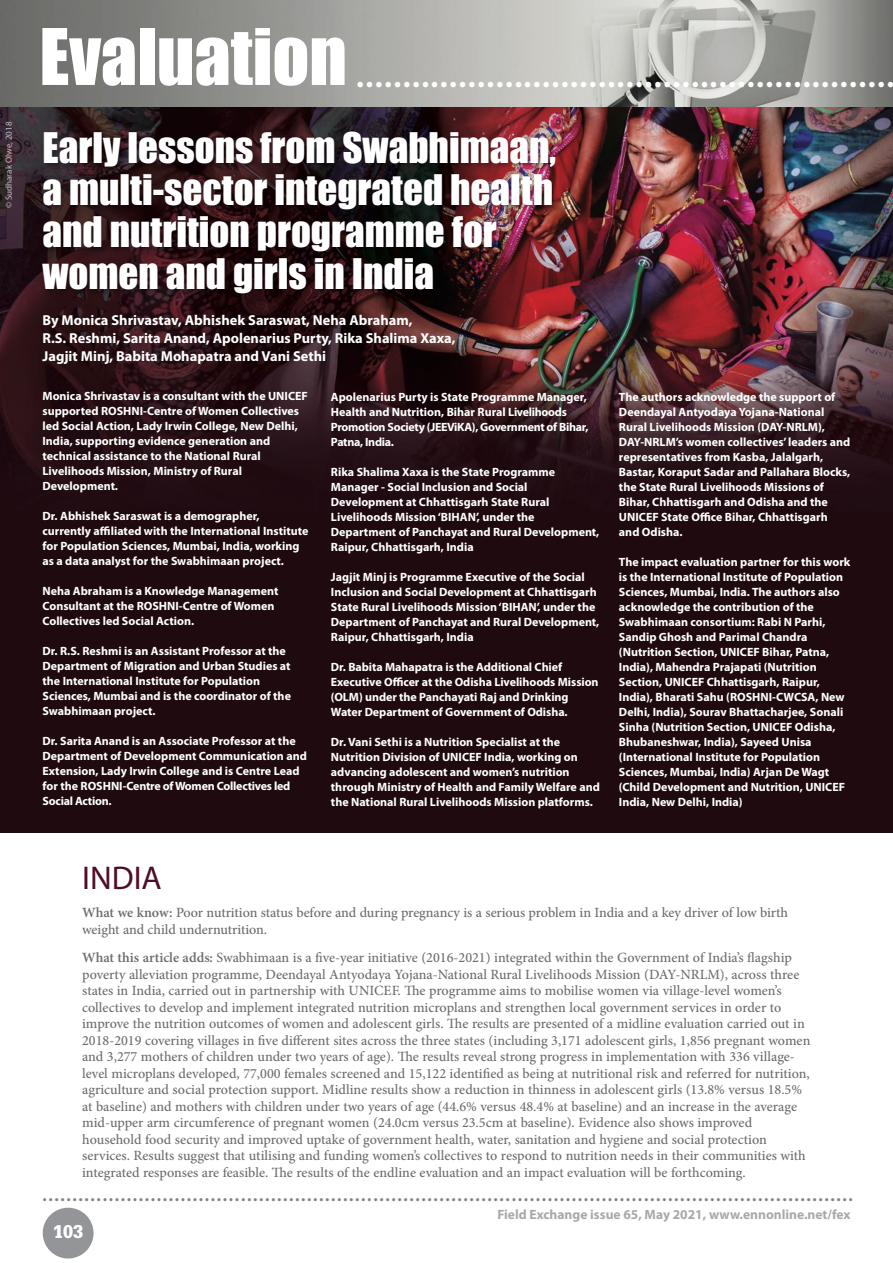
<style>
.page{position:relative;width:893px;height:1263px;background:#fff}
.page>*{position:absolute;margin:0;border:0;box-sizing:border-box;transform-origin:0 0}
.t1{font:72px "Impact";color:#fff}
.t2{font:39px/42px "Impact";color:#fff}
.t3{font:33px "Myriad Pro";color:#4f0d2a}
.t4{font:700 30px "Myriad Pro";color:#fff}
.t5{font:900 18px "Glypha 75";color:#fff}
.t6{font:700 16.5px "Myriad Pro";color:#808285}
.t7{font:700 14.4px/18px "Myriad Pro";color:#fff}
.t8{font:500 14.1px/16.5px "Minion Pro";color:#6c6d70}
.t9{font:700 13.5px "Myriad Pro";color:#a8a9ad}
.t10{font:700 12px/15px "Myriad Pro";color:#fff}
.t11{font:9px "Myriad Pro";color:#bcbdc0}
.s1{font-weight:600}
</style>
<div class="page">
<img style="left:0;top:106px;width:893px;height:726px">
<div style="left:43px;top:1208px;width:51px;height:50px;background:#939598;border-radius:50%"></div>
<img style="left:19px;top:119px;width:585px;height:224px">
<img style="left:0;top:0;width:893px;height:106px">
<p class="t11" style="left:5px;top:208px;width:88px;rotate:-90deg">© Sudharak Olwe, 2018</p>
<p class="t1" style="left:39px;top:34px;width:309px">Evaluation</p>
<p class="t4" style="left:356px;top:66px;width:539px">..........................................................</p>
<p class="t2" style="left:43px;top:130px;width:515px">Early lessons from Swabhimaan, a multi-sector integrated health and nutrition programme for women and girls in India</p>
<p class="t7" style="left:43px;top:312px;width:371px">By Monica Shrivastav, Abhishek Saraswat, Neha Abraham,</p>
<p class="t7" style="left:43px;top:330px;width:415px">R.S. Reshmi, Sarita Anand, Apolenarius Purty, Rika Shalima Xaxa,<br>Jagjit Minj, Babita Mohapatra and Vani Sethi</p>
<p class="t10" style="left:43px;top:390px;width:267px">Monica Shrivastav is a consultant with the UNICEF supported ROSHNI-Centre of Women Collectives led Social Action, Lady Irwin College, New Delhi, India, supporting evidence generation and technical assistance to the National Rural Livelihoods Mission, Ministry of Rural Development.</p>
<p class="t10" style="left:43px;top:510px;width:267px">Dr. Abhishek Saraswat is a demographer, currently affiliated with the International Institute for Population Sciences, Mumbai, India, working as a data analyst for the Swabhimaan project.</p>
<p class="t10" style="left:43px;top:585px;width:238px">Neha Abraham is a Knowledge Management<br>Consultant at the ROSHNI-Centre of Women<br>Collectives led Social Action.</p>
<p class="t10" style="left:43px;top:645px;width:250px">Dr. R.S. Reshmi is an Assistant Professor at the Department of Migration and Urban Studies at the International Institute for Population Sciences, Mumbai and is the coordinator of the Swabhimaan project.</p>
<p class="t10" style="left:43px;top:735px;width:266px">Dr. Sarita Anand is an Associate Professor at the Department of Development Communication and Extension, Lady Irwin College and is Centre Lead for the ROSHNI-Centre of Women Collectives led Social Action.</p>
<p class="t10" style="left:331px;top:391px;width:259px">Apolenarius Purty is State Programme Manager, Health and Nutrition, Bihar Rural Livelihoods Promotion Society (JEEViKA), Government of Bihar, Patna, India.</p>
<p class="t10" style="left:331px;top:466px;width:270px">Rika Shalima Xaxa is the State Programme Manager - Social Inclusion and Social Development at Chhattisgarh State Rural Livelihoods Mission ‘BIHAN’, under the Department of Panchayat and Rural Development, Raipur, Chhattisgarh, India</p>
<p class="t10" style="left:331px;top:571px;width:270px">Jagjit Minj is Programme Executive of the Social Inclusion and Social Development at Chhattisgarh State Rural Livelihoods Mission ‘BIHAN’, under the Department of Panchayat and Rural Development, Raipur, Chhattisgarh, India</p>
<p class="t10" style="left:331px;top:661px;width:269px">Dr. Babita Mahapatra is the Additional Chief Executive Officer at the Odisha Livelihoods Mission (OLM) under the Panchayati Raj and Drinking Water Department of Government of Odisha.</p>
<p class="t10" style="left:331px;top:736px;width:270px">Dr. Vani Sethi is a Nutrition Specialist at the Nutrition Division of UNICEF India, working on advancing adolescent and women’s nutrition through Ministry of Health and Family Welfare and the National Rural Livelihoods Mission platforms.</p>
<p class="t10" style="left:619px;top:391px;width:233px">The authors acknowledge the support of Deendayal Antyodaya Yojana-National Rural Livelihoods Mission (DAY-NRLM), DAY-NRLM’s women collectives’ leaders and representatives from Kasba, Jalalgarh, Bastar, Koraput Sadar and Pallahara Blocks, the State Rural Livelihoods Missions of Bihar, Chhattisgarh and Odisha and the UNICEF State Office Bihar, Chhattisgarh and Odisha.</p>
<p class="t10" style="left:619px;top:556px;width:233px">The impact evaluation partner for this work is the International Institute of Population Sciences, Mumbai, India. The authors also acknowledge the contribution of the Swabhimaan consortium: Rabi N Parhi, Sandip Ghosh and Parimal Chandra (Nutrition Section, UNICEF Bihar, Patna, India), Mahendra Prajapati (Nutrition Section, UNICEF Chhattisgarh, Raipur, India), Bharati Sahu (ROSHNI-CWCSA, New Delhi, India), Sourav Bhattacharjee, Sonali Sinha (Nutrition Section, UNICEF Odisha, Bhubaneshwar, India), Sayeed Unisa (International Institute for Population Sciences, Mumbai, India) Arjan De Wagt (Child Development and Nutrition, UNICEF India, New Delhi, India)</p>
<p class="t3" style="left:82px;top:865px;width:81px">INDIA</p>
<p class="t8" style="left:82px;top:906px;width:708px"><span class="s1">What we know:</span> Poor nutrition status before and during pregnancy is a serious problem in India and a key driver of low birth weight and child undernutrition.</p>
<p class="t8" style="left:82px;top:951px;width:730px"><span class="s1">What this article adds:</span> Swabhimaan is a five-year initiative (2016-2021) integrated within the Government of India’s flagship poverty alleviation programme, Deendayal Antyodaya Yojana-National Rural Livelihoods Mission (DAY-NRLM), across three states in India, carried out in partnership with UNICEF. The programme aims to mobilise women via village-level women’s collectives to develop and implement integrated nutrition microplans and strengthen local government services in order to improve the nutrition outcomes of women and adolescent girls. The results are presented of a midline evaluation carried out in 2018-2019 covering villages in five different sites across the three states (including 3,171 adolescent girls, 1,856 pregnant women and 3,277 mothers of children under two years of age). The results reveal strong progress in implementation with 336 village&shy;level microplans developed, 77,000 females screened and 15,122 identified as being at nutritional risk and referred for nutrition, agriculture and social protection support. Midline results show a reduction in thinness in adolescent girls (13.8% versus 18.5% at baseline) and mothers with children under two years of age (44.6% versus 48.4% at baseline) and an increase in the average mid-upper arm circumference of pregnant women (24.0cm versus 23.5cm at baseline). Evidence also shows improved household food security and improved uptake of government health, water, sanitation and hygiene and social protection services. Results suggest that utilising and funding women’s collectives to respond to nutrition needs in their communities with integrated responses are feasible. The results of the endline evaluation and an impact evaluation will be forthcoming.</p>
<p class="t6" style="left:43px;top:1189px;width:812px">.......................................................................................................................................</p>
<p class="t9" style="left:497px;top:1209px;width:355px">Field Exchange issue 65, May 2021, www.ennonline.net/fex</p>
<p class="t5" style="left:53px;top:1221px;width:32px">103</p>
</div>
